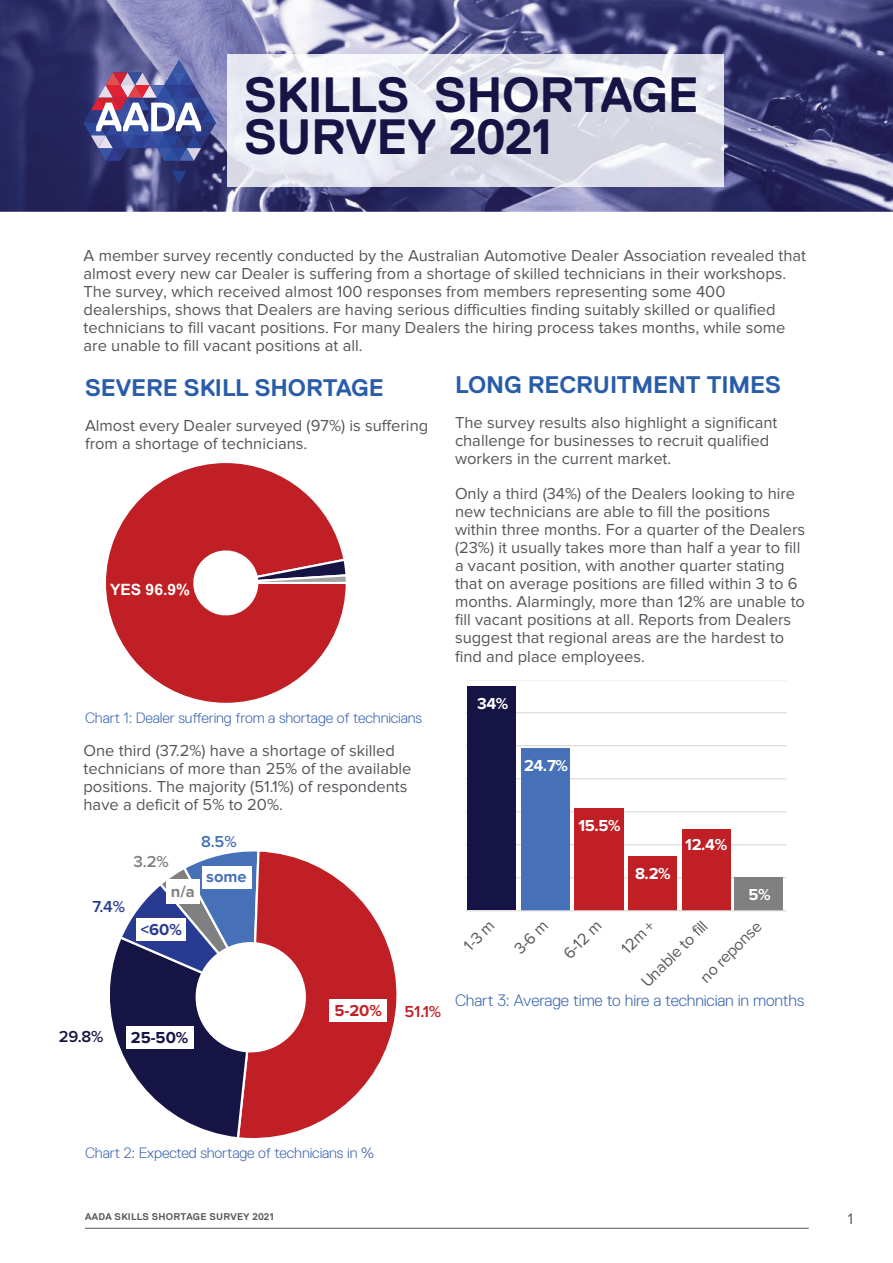
<style>
.page{position:relative;width:893px;height:1263px;background:#fff}
.page>*{position:absolute;margin:0;border:0;box-sizing:border-box;transform-origin:0 0}
.t1{font:700 49.5px/42px "Replica Std";letter-spacing:-.01em;color:#161445}
.t2{font:700 24px "Replica Std";letter-spacing:-.005em;color:#295da9}
.t3{font:16.5px/18px "Proxima Nova";color:#54565a}
.t4{font:300 16.5px "Replica Std";letter-spacing:-.01em;color:#4067af}
.t5{font:16.5px "Proxima Nova";color:#595959}
.t6{font:700 16.5px "Proxima Nova";letter-spacing:-.025em;color:#fff}
.t7{font:700 16.5px "Proxima Nova";color:#161445}
.t8{font:600 16.5px "Proxima Nova";color:#c02025}
.t9{font:600 16.5px "Proxima Nova";color:#161445}
.t10{font:700 16.5px "Proxima Nova";color:#c12126}
.t11{font:600 16.5px "Proxima Nova";color:#4671b8}
.t12{font:700 16.5px "Proxima Nova";color:#4671b8}
.t13{font:700 16.5px "Proxima Nova";color:#293b90}
.t14{font:600 16.5px "Proxima Nova";color:#7f807f}
.t15{font:600 16.5px "Proxima Nova";color:#293b90}
.t16{font:700 16.5px "Proxima Nova";color:#7f807f}
.t17{font:15.75px "Proxima Nova";color:#58595b}
.t18{font:700 15.6px "Arial";color:#fff}
.t19{font:300 15px "Replica Std";letter-spacing:-.01em;color:#4067af}
.t20{font:700 9.75px "Replica Std";letter-spacing:.03em;color:#58595b}
</style>
<div class="page">
<img style="left:0;top:0;width:893px;height:212px">
<img style="left:228px;top:54px;width:495px;height:132px">
<svg style="left:84px;top:60px;width:132px;height:124px;background:#646297"></svg>
<svg style="left:266px;top:852px;width:131px;height:286px"></svg>
<svg style="left:110px;top:851px;width:156px;height:287px"></svg>
<div style="left:166px;top:879px;width:33px;height:24px;background:#fff"></div>
<div style="left:202px;top:866px;width:50px;height:22px;background:#fff"></div>
<div style="left:330px;top:999px;width:57px;height:23px;background:#fff"></div>
<div style="left:126px;top:1026px;width:67px;height:23px;background:#fff"></div>
<div style="left:136px;top:918px;width:50px;height:23px;background:#fff"></div>
<div style="left:196px;top:942px;width:110px;height:110px;background:#fff;border-radius:50%"></div>
<hr style="left:466px;top:877px;width:321px;height:1px;background:#dad9d8">
<hr style="left:466px;top:844px;width:321px;height:1px;background:#dad9d8">
<hr style="left:466px;top:811px;width:321px;height:1px;background:#dad9d8">
<hr style="left:466px;top:778px;width:321px;height:1px;background:#dad9d8">
<hr style="left:466px;top:745px;width:321px;height:1px;background:#dad9d8">
<hr style="left:466px;top:712px;width:321px;height:1px;background:#dad9d8">
<hr style="left:466px;top:680px;width:321px;height:1px;background:#dad9d8">
<div style="left:468px;top:686px;width:48px;height:224px;background:#161445"></div>
<div style="left:574px;top:808px;width:50px;height:102px;background:#c02025"></div>
<div style="left:628px;top:856px;width:48px;height:54px;background:#c02025"></div>
<div style="left:682px;top:829px;width:48px;height:81px;background:#c02025"></div>
<div style="left:735px;top:877px;width:48px;height:33px;background:#7f807f"></div>
<div style="left:522px;top:748px;width:48px;height:162px;background:#4671b8"></div>
<hr style="left:466px;top:910px;width:321px;height:1px;background:#dad9d8">
<hr style="left:85px;top:1228px;width:724px;height:1px;background:#58595b">
<svg style="left:106px;top:463px;width:240px;height:240px"></svg>
<svg style="left:254px;top:557px;width:92px;height:28px"></svg>
<h1 class="t1" style="left:244px;top:75px;width:456px">SKILLS SHORTAGE<br>SURVEY 2021</h1>
<p class="t3" style="left:84px;top:247px;width:724px">A member survey recently conducted by the Australian Automotive Dealer Association revealed that almost every new car Dealer is suffering from a shortage of skilled technicians in their workshops.<br>The survey, which received almost 100 responses from members representing some 400 dealerships, shows that Dealers are having serious difficulties finding suitably skilled or qualified technicians to fill vacant positions. For many Dealers the hiring process takes months, while some are unable to fill vacant positions at all.</p>
<h2 class="t2" style="left:85px;top:374px;width:301px">SEVERE SKILL SHORTAGE</h2>
<p class="t3" style="left:85px;top:417px;width:345px">Almost every Dealer surveyed (97%) is suffering from a shortage of technicians.</p>
<p class="t18" style="left:110px;top:579px;width:81px">YES 96.9%</p>
<p class="t19" style="left:85px;top:710px;width:339px">Chart 1: Dealer suffering from a shortage of technicians</p>
<p class="t3" style="left:84px;top:742px;width:329px">One third (37.2%) have a shortage of skilled technicians of more than 25% of the available positions. The majority (51.1%) of respondents have a deficit of 5% to 20%.</p>
<p class="t11" style="left:201px;top:832px;width:37px">8.5%</p>
<p class="t15" style="left:92px;top:897px;width:34px">7.4%</p>
<p class="t14" style="left:134px;top:852px;width:37px">3.2%</p>
<p class="t16" style="left:171px;top:882px;width:25px">n/a</p>
<p class="t13" style="left:141px;top:920px;width:43px">&lt;60%</p>
<p class="t12" style="left:206px;top:867px;width:42px">some</p>
<p class="t9" style="left:59px;top:1027px;width:46px">29.8%</p>
<p class="t7" style="left:131px;top:1028px;width:59px">25-50%</p>
<p class="t10" style="left:334px;top:1001px;width:49px">5-20%</p>
<p class="t8" style="left:404px;top:1002px;width:38px">51.1%</p>
<h2 class="t2" style="left:455px;top:371px;width:327px">LONG RECRUITMENT TIMES</h2>
<p class="t3" style="left:455px;top:414px;width:324px">The survey results also highlight a significant challenge for businesses to recruit qualified workers in the current market.</p>
<p class="t3" style="left:455px;top:485px;width:352px">Only a third (34%) of the Dealers looking to hire new technicians are able to fill the positions within three months. For a quarter of the Dealers (23%) it usually takes more than half a year to fill a vacant position, with another quarter stating that on average positions are filled within 3 to 6 months. Alarmingly, more than 12% are unable to fill vacant positions at all. Reports from Dealers suggest that regional areas are the hardest to</p>
<p class="t3" style="left:455px;top:648px;width:191px">find and place employees.</p>
<p class="t6" style="left:477px;top:694px;width:33px">34%</p>
<p class="t6" style="left:524px;top:756px;width:46px">24.7%</p>
<p class="t6" style="left:578px;top:816px;width:44px">15.5%</p>
<p class="t6" style="left:635px;top:864px;width:37px">8.2%</p>
<p class="t6" style="left:685px;top:835px;width:43px">12.4%</p>
<p class="t6" style="left:749px;top:885px;width:24px">5%</p>
<p class="t5" style="left:638px;top:979px;width:88px;rotate:-45deg">Unable to fill</p>
<p class="t5" style="left:461px;top:943px;width:37px;rotate:-45deg">1-3 m</p>
<p class="t5" style="left:511px;top:946px;width:42px;rotate:-45deg">3-6 m</p>
<p class="t5" style="left:561px;top:950px;width:48px;rotate:-45deg">6-12 m</p>
<p class="t5" style="left:618px;top:946px;width:41px;rotate:-45deg">12m +</p>
<p class="t5" style="left:697px;top:974px;width:81px;rotate:-45deg">no reponse</p>
<p class="t4" style="left:455px;top:991px;width:351px">Chart 3: Average time to hire a technician in months</p>
<p class="t19" style="left:85px;top:1144px;width:290px">Chart 2: Expected shortage of technicians in %</p>
<p class="t20" style="left:85px;top:1211px;width:190px">AADA SKILLS SHORTAGE SURVEY 2021</p>
<p class="t17" style="left:848px;top:1211px;width:7px">1</p>
</div>
